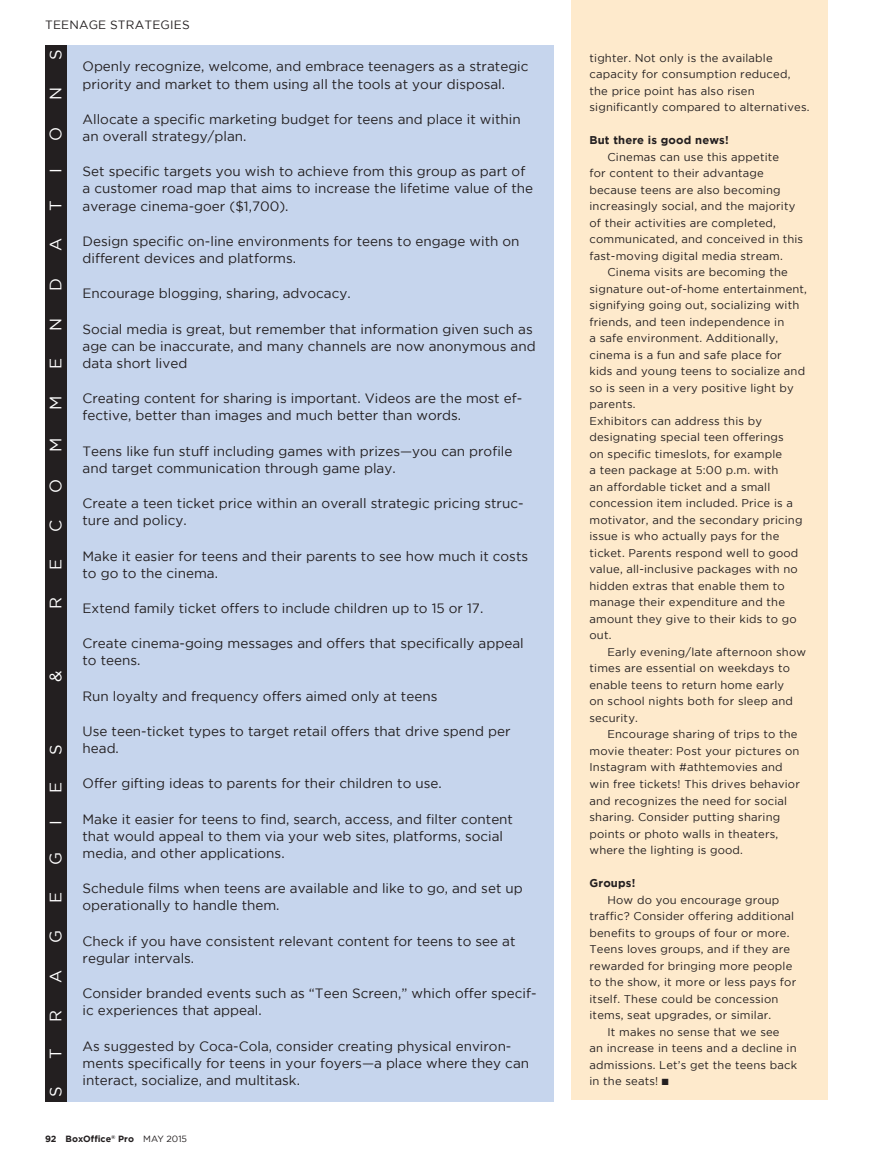
<style>
.page{position:relative;width:873px;height:1157px;background:#fff}
.page>*{position:absolute;margin:0;border:0;box-sizing:border-box;transform-origin:0 0}
.t1{font:16.5px "Gotham";color:#fff}
.t2{font:13.5px/17.2px "Gotham";color:#231f20}
.t3{font:12px "Gotham";letter-spacing:.015em;color:#231f20}
.t4{font:11.25px/16.5px "Gotham";letter-spacing:.015em;color:#231f20}
.t5{font:700 11.25px "Gotham";letter-spacing:.015em;color:#231f20}
.t6{font:700 9px "Gotham";color:#231f20}
.s1{font-weight:400}
</style>
<div class="page">
<div style="left:572px;top:0;width:256px;height:1100px;background:#feeacc"></div>
<div style="left:66px;top:45px;width:488px;height:1056px;background:#c6d5ed"></div>
<div style="left:45px;top:45px;width:21px;height:1056px;background:#231f20"></div>
<p class="t3" style="left:45px;top:18px;width:146px">TEENAGE STRATEGIES</p>
<p class="t1" style="left:47px;top:60px;width:12px;rotate:-90deg">S</p>
<p class="t1" style="left:47px;top:100px;width:15px;rotate:-90deg">N</p>
<p class="t1" style="left:47px;top:141px;width:16px;rotate:-90deg">O</p>
<p class="t1" style="left:47px;top:173px;width:6px;rotate:-90deg">I</p>
<p class="t1" style="left:47px;top:211px;width:12px;rotate:-90deg">T</p>
<p class="t1" style="left:47px;top:251px;width:15px;rotate:-90deg">A</p>
<p class="t1" style="left:47px;top:291px;width:14px;rotate:-90deg">D</p>
<p class="t1" style="left:47px;top:331px;width:15px;rotate:-90deg">N</p>
<p class="t1" style="left:47px;top:369px;width:13px;rotate:-90deg">E</p>
<p class="t1" style="left:47px;top:410px;width:16px;rotate:-90deg">M</p>
<p class="t1" style="left:47px;top:451px;width:16px;rotate:-90deg">M</p>
<p class="t1" style="left:47px;top:492px;width:16px;rotate:-90deg">O</p>
<p class="t1" style="left:47px;top:532px;width:14px;rotate:-90deg">C</p>
<p class="t1" style="left:47px;top:570px;width:13px;rotate:-90deg">E</p>
<p class="t1" style="left:47px;top:609px;width:13px;rotate:-90deg">R</p>
<p class="t1" style="left:47px;top:682px;width:13px;rotate:-90deg">&amp;</p>
<p class="t1" style="left:47px;top:754px;width:12px;rotate:-90deg">S</p>
<p class="t1" style="left:47px;top:792px;width:13px;rotate:-90deg">E</p>
<p class="t1" style="left:47px;top:824px;width:6px;rotate:-90deg">I</p>
<p class="t1" style="left:47px;top:864px;width:14px;rotate:-90deg">G</p>
<p class="t1" style="left:47px;top:902px;width:13px;rotate:-90deg">E</p>
<p class="t1" style="left:47px;top:942px;width:14px;rotate:-90deg">G</p>
<p class="t1" style="left:47px;top:982px;width:15px;rotate:-90deg">A</p>
<p class="t1" style="left:47px;top:1021px;width:13px;rotate:-90deg">R</p>
<p class="t1" style="left:47px;top:1059px;width:12px;rotate:-90deg">T</p>
<p class="t1" style="left:47px;top:1096px;width:12px;rotate:-90deg">S</p>
<p class="t2" style="left:83px;top:58px;width:448px">Openly recognize, welcome, and embrace teenagers as a strategic priority and market to them using all the tools at your disposal.</p>
<p class="t2" style="left:83px;top:110px;width:440px">Allocate a specific marketing budget for teens and place it within an overall strategy/plan.</p>
<p class="t2" style="left:83px;top:163px;width:452px">Set specific targets you wish to achieve from this group as part of a customer road map that aims to increase the lifetime value of the average cinema-goer ($1,700).</p>
<p class="t2" style="left:83px;top:232px;width:439px">Design specific on-line environments for teens to engage with on different devices and platforms.</p>
<p class="t2" style="left:83px;top:285px;width:270px">Encourage blogging, sharing, advocacy.</p>
<p class="t2" style="left:83px;top:320px;width:455px">Social media is great, but remember that information given such as age can be inaccurate, and many channels are now anonymous and data short lived</p>
<p class="t2" style="left:83px;top:389px;width:441px">Creating content for sharing is important. Videos are the most ef&shy;fective, better than images and much better than words.</p>
<p class="t2" style="left:83px;top:442px;width:431px">Teens like fun stuff including games with prizes—you can profile and target communication through game play.</p>
<p class="t2" style="left:83px;top:494px;width:443px">Create a teen ticket price within an overall strategic pricing struc&shy;ture and policy.</p>
<p class="t2" style="left:83px;top:547px;width:447px">Make it easier for teens and their parents to see how much it costs to go to the cinema.</p>
<p class="t2" style="left:83px;top:599px;width:402px">Extend family ticket offers to include children up to 15 or 17.</p>
<p class="t2" style="left:83px;top:634px;width:443px">Create cinema-going messages and offers that specifically appeal to teens.</p>
<p class="t2" style="left:83px;top:687px;width:356px">Run loyalty and frequency offers aimed only at teens</p>
<p class="t2" style="left:83px;top:722px;width:429px">Use teen-ticket types to target retail offers that drive spend per head.</p>
<p class="t2" style="left:83px;top:774px;width:361px">Offer gifting ideas to parents for their children to use.</p>
<p class="t2" style="left:83px;top:810px;width:432px">Make it easier for teens to find, search, access, and filter content that would appeal to them via your web sites, platforms, social media, and other applications.</p>
<p class="t2" style="left:83px;top:879px;width:442px">Schedule films when teens are available and like to go, and set up operationally to handle them.</p>
<p class="t2" style="left:83px;top:932px;width:434px">Check if you have consistent relevant content for teens to see at regular intervals.</p>
<p class="t2" style="left:83px;top:984px;width:456px">Consider branded events such as “Teen Screen,” which offer specif&shy;ic experiences that appeal.</p>
<p class="t2" style="left:83px;top:1037px;width:448px">As suggested by Coca-Cola, consider creating physical environ&shy;ments specifically for teens in your foyers—a place where they can interact, socialize, and multitask.</p>
<p class="t6" style="left:45px;top:1133px;width:144px">92 BoxOffice<sup>®</sup> Pro <span class="s1">MAY 2015</span></p>
<p class="t4" style="left:590px;top:49px;width:222px">tighter. Not only is the available capacity for consumption reduced, the price point has also risen significantly compared to alternatives.</p>
<p class="t5" style="left:590px;top:134px;width:141px">But there is good news!</p>
<p class="t4" style="left:590px;top:148px;width:215px;text-indent:18px">Cinemas can use this appetite<br>for content to their advantage because teens are also becoming increasingly social, and the majority of their activities are completed, communicated, and conceived in this fast-moving digital media stream.</p>
<p class="t4" style="left:590px;top:264px;width:219px;text-indent:18px">Cinema visits are becoming the signature out-of-home entertainment, signifying going out, socializing with friends, and teen independence in<br>a safe environment. Additionally, cinema is a fun and safe place for kids and young teens to socialize and so is seen in a very positive light by parents.<br>Exhibitors can address this by designating special teen offerings<br>on specific timeslots, for example<br>a teen package at 5:00 p.m. with<br>an affordable ticket and a small concession item included. Price is a motivator, and the secondary pricing issue is who actually pays for the ticket. Parents respond well to good value, all-inclusive packages with no hidden extras that enable them to manage their expenditure and the amount they give to their kids to go out.</p>
<p class="t4" style="left:590px;top:643px;width:218px;text-indent:18px">Early evening/late afternoon show times are essential on weekdays to enable teens to return home early<br>on school nights both for sleep and security.</p>
<p class="t4" style="left:590px;top:726px;width:212px;text-indent:18px">Encourage sharing of trips to the movie theater: Post your pictures on Instagram with #athtemovies and win free tickets! This drives behavior and recognizes the need for social sharing. Consider putting sharing points or photo walls in theaters, where the lighting is good.</p>
<p class="t5" style="left:590px;top:876px;width:47px">Groups!</p>
<p class="t4" style="left:590px;top:891px;width:208px;text-indent:18px">How do you encourage group traffic? Consider offering additional benefits to groups of four or more.<br>Teens loves groups, and if they are rewarded for bringing more people to the show, it more or less pays for itself. These could be concession items, seat upgrades, or similar.</p>
<p class="t4" style="left:590px;top:1023px;width:209px;text-indent:18px">It makes no sense that we see<br>an increase in teens and a decline in admissions. Let’s get the teens back in the seats! ■</p>
</div>
